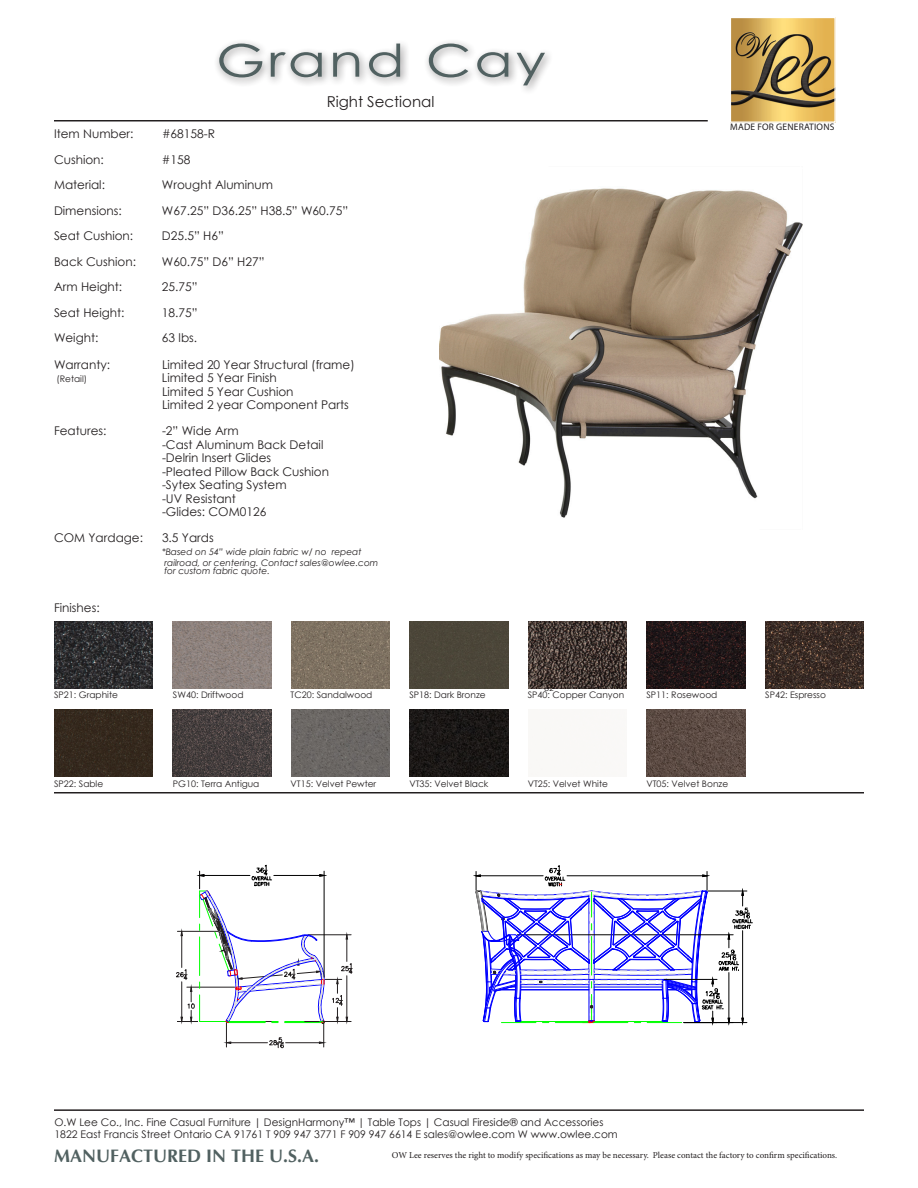
<style>
.page{position:relative;width:918px;height:1188px;background:#fff}
.page>*{position:absolute;margin:0;border:0;box-sizing:border-box;transform-origin:0 0}
.t1{font:45px "Century Gothic";letter-spacing:.05em;color:#516161;scale:1.25 1}
.t2{font:700 18px "Optima";color:#516161}
.t3{font:15px "Century Gothic";color:#231f20}
.Bullet{font:12px/25.7px "Century Gothic";color:#231f20}
.t4{font:10.5px "Century Gothic";color:#231f20}
.t5{font:9.45px "Myriad Pro";letter-spacing:.02em;color:#231f20}
.t6{font:9px "Century Gothic";color:#231f20}
.t7{font:9px "Minion Pro";color:#231f20}
.t8{font:italic 9px/8.2px "Century Gothic";color:#231f20}
.Fractions{font:8.25px "Century Gothic";color:#231f20}
</style>
<div class="page">
<img style="left:439px;top:188px;width:363px;height:330px">
<svg style="left:473px;top:865px;width:280px;height:161px"></svg>
<svg style="left:176px;top:864px;width:177px;height:184px"></svg>
<img style="left:732px;top:19px;width:102px;height:102px">
<div style="left:730px;top:17px;width:106px;height:106px;border:1px solid #fff"></div>
<hr style="left:54px;top:120px;width:654px;height:2px;background:#231f20">
<hr style="left:54px;top:1109px;width:810px;height:2px;background:#231f20">
<div style="left:213px;top:38px;width:341px;height:57px;background:#231f20;opacity:.5"></div>
<hr style="left:54px;top:792px;width:810px;height:2px;background:#231f20">
<img style="left:54px;top:622px;width:98px;height:67px">
<img style="left:173px;top:622px;width:98px;height:67px">
<img style="left:291px;top:622px;width:99px;height:67px">
<div style="left:410px;top:622px;width:98px;height:67px;background:#4b4639"></div>
<img style="left:528px;top:622px;width:99px;height:67px">
<img style="left:647px;top:622px;width:98px;height:67px">
<img style="left:766px;top:622px;width:98px;height:67px">
<img style="left:54px;top:709px;width:98px;height:67px">
<img style="left:173px;top:709px;width:98px;height:67px">
<img style="left:291px;top:709px;width:99px;height:67px">
<img style="left:410px;top:709px;width:98px;height:67px">
<img style="left:647px;top:709px;width:98px;height:67px">
<p class="t1" style="left:216px;top:29px;width:265px">Grand Cay</p>
<p class="Bullet" style="left:54px;top:121px;width:81px">Item Number:</p>
<p class="Bullet" style="left:54px;top:147px;width:51px">Cushion:</p>
<p class="Bullet" style="left:54px;top:172px;width:53px">Material:</p>
<p class="Bullet" style="left:54px;top:198px;width:69px">Dimensions:</p>
<p class="Bullet" style="left:54px;top:223px;width:81px">Seat Cushion:</p>
<p class="Bullet" style="left:54px;top:249px;width:84px">Back Cushion:</p>
<p class="Bullet" style="left:54px;top:274px;width:70px">Arm Height:</p>
<p class="Bullet" style="left:54px;top:300px;width:72px">Seat Height:</p>
<p class="Bullet" style="left:54px;top:325px;width:46px">Weight:</p>
<p class="Bullet" style="left:54px;top:351px;width:58px">Warranty:</p>
<p class="t6" style="left:56px;top:373px;width:32px">(Retail)</p>
<p class="t3" style="left:327px;top:92px;width:109px">Right Sectional</p>
<p class="Bullet" style="left:162px;top:121px;width:194px">#68158-R<br>#158<br>Wrought Aluminum<br>W67.25” D36.25” H38.5” W60.75”<br>D25.5” H6”<br>W60.75” D6” H27”<br>25.75”<br>18.75”<br>63 lbs.<br>Limited 20 Year Structural (frame)</p>
<p class="Bullet" style="left:162px;top:371px;width:188px;line-height:13.5px">Limited 5 Year Finish<br>Limited 5 Year Cushion<br>Limited 2 year Component Parts</p>
<p class="Bullet" style="left:54px;top:418px;width:54px">Features:</p>
<p class="Bullet" style="left:162px;top:418px;width:78px">-2” Wide Arm</p>
<p class="Bullet" style="left:162px;top:432px;width:163px">-Cast Aluminum Back Detail</p>
<p class="Bullet" style="left:162px;top:445px;width:111px">-Delrin Insert Glides</p>
<p class="Bullet" style="left:162px;top:459px;width:169px">-Pleated Pillow Back Cushion</p>
<p class="Bullet" style="left:162px;top:472px;width:126px">-Sytex Seating System</p>
<p class="Bullet" style="left:162px;top:486px;width:76px">-UV Resistant</p>
<p class="Bullet" style="left:162px;top:499px;width:106px">-Glides: COM0126</p>
<p class="Bullet" style="left:54px;top:525px;width:91px">COM Yardage:</p>
<p class="Bullet" style="left:162px;top:525px;width:53px">3.5 Yards</p>
<p class="t8" style="left:162px;top:547px;width:201px">*Based on 54” wide plain fabric w/ no repeat</p>
<p class="t8" style="left:164px;top:558px;width:215px">railroad, or centering. Contact sales@owlee.com for custom fabric quote.</p>
<p class="Bullet" style="left:54px;top:595px;width:47px">Finishes:</p>
<p class="t5" style="left:730px;top:121px;width:106px">MADE FOR GENERATIONS</p>
<p class="t6" style="left:54px;top:689px;width:65px">SP21: Graphite</p>
<p class="Fractions" style="left:545px;top:683px;width:11px">82</p>
<p class="t6" style="left:173px;top:689px;width:72px">SW40: Driftwood</p>
<p class="t6" style="left:291px;top:689px;width:83px">TC20: Sandalwood</p>
<p class="t6" style="left:409px;top:689px;width:78px">SP18: Dark Bronze</p>
<p class="t6" style="left:528px;top:689px;width:98px">SP40: Copper Canyon</p>
<p class="t6" style="left:647px;top:689px;width:72px">SP11: Rosewood</p>
<p class="t6" style="left:765px;top:689px;width:62px">SP42: Espresso</p>
<p class="t6" style="left:54px;top:777px;width:51px">SP22: Sable</p>
<p class="t6" style="left:173px;top:777px;width:88px">PG10: Terra Antigua</p>
<p class="t6" style="left:291px;top:777px;width:87px">VT15: Velvet Pewter</p>
<p class="t6" style="left:409px;top:777px;width:80px">VT35: Velvet Black</p>
<p class="t6" style="left:528px;top:777px;width:82px">VT25: Velvet White</p>
<p class="t6" style="left:647px;top:777px;width:83px">VT05: Velvet Bonze</p>
<p class="t4" style="left:54px;top:1115px;width:551px">O.W Lee Co., Inc. Fine Casual Furniture | DesignHarmony™ | Table Tops | Casual Fireside® and Accessories</p>
<p class="t4" style="left:54px;top:1127px;width:565px">1822 East Francis Street Ontario CA 91761 T 909 947 3771 F 909 947 6614 E sales@owlee.com W www.owlee.com</p>
<p class="t7" style="left:392px;top:1149px;width:447px">OW Lee reserves the right to modify specifications as may be necessary. Please contact the factory to confirm specifications.</p>
<p class="t2" style="left:54px;top:1146px;width:267px">MANUFACTURED IN THE U.S.A.</p>
</div>
